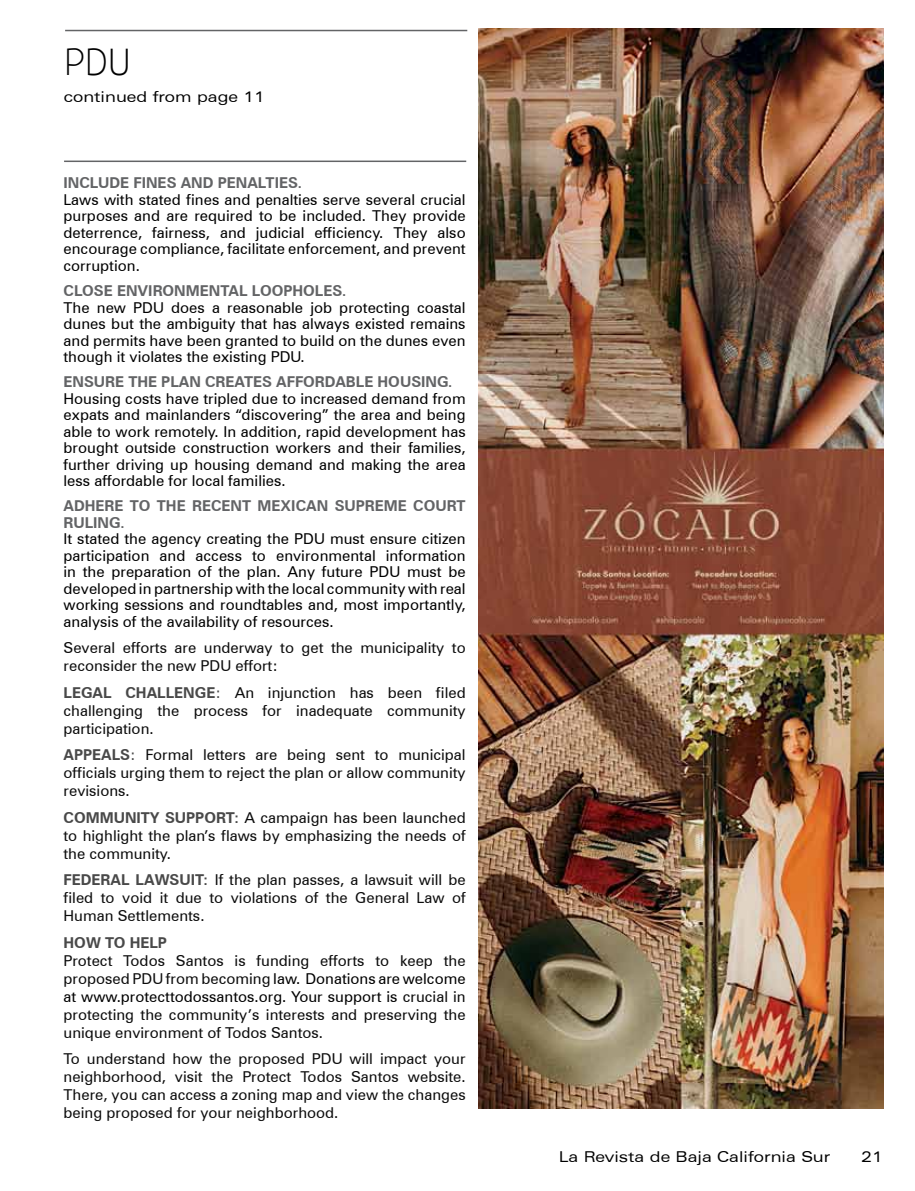
<style>
.page{position:relative;width:915px;height:1191px;background:#fff}
.page>*{position:absolute;margin:0;border:0;box-sizing:border-box;transform-origin:0 0}
.t1{font:33px "Aaargh Normal";color:#000}
.t2{font:15px/16.5px "Zurich BT";color:#000;text-align:justify}
.t3{font:15px/18px "Zurich BT";color:#0c0c0c;text-align:justify}
.t4{font:700 15px/16.5px "Zurich BT";color:#636466}
.t5{font:700 15px "Zurich BT";color:#494949}
.t6{font:expanded 15px "Zurich BT";color:#000}
.s1{color:#494949}
.s2{font-weight:700;color:#494949}
.s3{color:#000}
</style>
<div class="page">
<hr style="left:65px;top:30px;width:402px;height:1px;background:#636466">
<img style="left:478px;top:29px;width:405px;height:1079px">
<hr style="left:64px;top:161px;width:402px;height:1px;background:#636466">
<h1 class="t1" style="left:64px;top:43px;width:68px">PDU</h1>
<p class="t6" style="left:64px;top:88px;width:203px">continued from page 11</p>
<p class="t4" style="left:63px;top:174px;width:240px">INCLUDE FINES AND PENALTIES.</p>
<p class="t2" style="left:63px;top:191px;width:403px">Laws with stated fines and penalties serve several crucial purposes and are required to be included. They provide deterrence, fairness, and judicial efficiency. They also encourage compliance, facilitate enforcement, and prevent corruption.</p>
<p class="t4" style="left:63px;top:281px;width:284px">CLOSE ENVIRONMENTAL LOOPHOLES.</p>
<p class="t2" style="left:63px;top:298px;width:403px">The new PDU does a reasonable job protecting coastal dunes but the ambiguity that has always existed remains and permits have been granted to build on the dunes even though it violates the existing PDU.</p>
<p class="t4" style="left:63px;top:372px;width:390px">ENSURE THE PLAN CREATES AFFORDABLE HOUSING.</p>
<p class="t2" style="left:63px;top:389px;width:403px">Housing costs have tripled due to increased demand from expats and mainlanders “discovering” the area and being able to work remotely. I n addition, rapid development has brought outside construction workers and their families, further driving up housing demand and making the area less affordable for local families.</p>
<p class="t4" style="left:63px;top:496px;width:403px">ADHERE TO THE RECENT MEXICAN SUPREME COURT<br>RULING.</p>
<p class="t2" style="left:63px;top:530px;width:403px">It stated the agency creating the PDU must ensure citizen participation and access to environmental information in the preparation of the plan. Any future PDU must be developed in partnership with the local community with real working sessions and roundtables and, most importantly, analysis of the availability of resources.</p>
<p class="t3" style="left:63px;top:638px;width:403px">Several efforts are underway to get the municipality to reconsider the new PDU effort:</p>
<p class="t5" style="left:63px;top:681px;width:20px">LEGAL</p>
<p class="t5" style="left:125px;top:681px;width:22px">CHALLENGE</p>
<p class="t3" style="left:63px;top:682px;width:403px;text-indent:152px"><span class="s1">:</span> An injunction has been filed challenging the process for inadequate community participation.</p>
<p class="t5" style="left:63px;top:744px;width:21px">APPEALS</p>
<p class="t3" style="left:63px;top:745px;width:403px;text-indent:67px"><span class="s1">:</span> Formal letters are being sent to municipal officials urging them to reject the plan or allow community revisions.</p>
<p class="t5" style="left:63px;top:806px;width:23px">COMMUNITY</p>
<p class="t5" style="left:165px;top:806px;width:21px">SUPPORT</p>
<p class="t3" style="left:63px;top:807px;width:403px;text-indent:170px"><span class="s2">:</span> A campaign has been launched to highlight the plan’s flaws by emphasizing the needs of the community.</p>
<p class="t5" style="left:63px;top:869px;width:19px">FEDERAL</p>
<p class="t5" style="left:136px;top:869px;width:20px">LAWSUIT</p>
<p class="t3" style="left:63px;top:870px;width:403px;text-indent:139px"><span class="s2">:</span> If the plan passes, a lawsuit will be filed to void it due to violations of the General Law of Human Settlements.</p>
<p class="t5" style="left:63px;top:931px;width:105px">HOW TO HELP</p>
<p class="t3" style="left:63px;top:950px;width:403px">Protect Todos Santos is funding efforts to keep the proposed PDU from becoming <span class="s3">law. Donations are welcome at www.protecttodossantos.org. Your support is</span> crucial in protecting the community’s interests and preserving the unique environment of Todos Santos.</p>
<p class="t3" style="left:63px;top:1049px;width:403px">To understand how the proposed PDU will impact your neighborhood, visit the Protect Todos Santos website.<br>There, you can access a zoning map and view the changes being proposed for your neighborhood.</p>
<p class="t6" style="left:558px;top:1148px;width:273px">La Revista de Baja California Sur</p>
<p class="t6" style="left:860px;top:1148px;width:23px">21</p>
</div>
